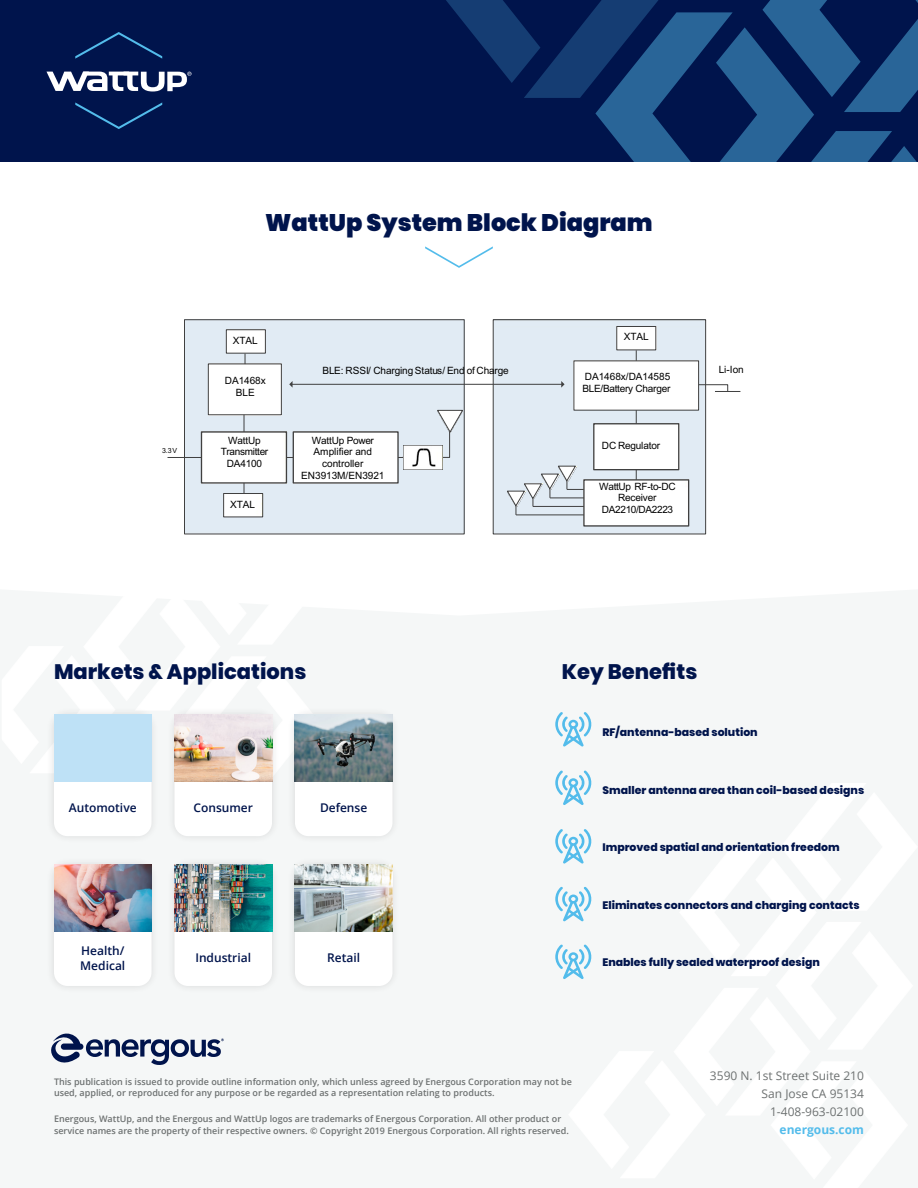
<style>
.page{position:relative;width:918px;height:1188px;background:#fff}
.page>*{position:absolute;margin:0;border:0;box-sizing:border-box;transform-origin:0 0}
.t1{font:900 24px "Poppins";color:#00144c}
.t2{font:800 21px "Poppins";color:#00144c}
.Para{font:600 12px/15px "Open Sans";color:#00144c}
.t3{font:12px/18px "Open Sans";color:#6d7171;text-align:right}
.t4{font:700 12px "Open Sans";color:#53bceb}
.Para-2{font:800 10.8px "Poppins";color:#00144c}
.t5{font:10.05px/12px "Arial";letter-spacing:-.01em;color:#000;text-align:center}
.t6{font:10.05px "Arial";letter-spacing:-.035em;color:#000}
.Hero_Para{font:600 9px/12px "Open Sans";color:#6d7171}
.t7{font:7.05px "Arial";color:#000}
</style>
<div class="page">
<div style="left:0;top:0;width:918px;height:162px;background:#00144c"></div>
<svg style="left:446px;top:0;width:472px;height:162px"></svg>
<div style="left:495px;top:322px;width:209px;height:210px;background:#e1ebf4"></div>
<div style="left:493px;top:320px;width:213px;height:214px;border:1px solid #404040"></div>
<img style="left:585px;top:481px;width:102px;height:44px">
<div style="left:583px;top:479px;width:106px;height:48px;border:1px solid #404040"></div>
<hr style="left:516px;top:515px;width:68px;height:1px;background:#404040">
<svg style="left:506px;top:465px;width:78px;height:50px;background:#d2dae1"></svg>
<img style="left:595px;top:425px;width:82px;height:43px">
<div style="left:593px;top:423px;width:86px;height:47px;border:1px solid #404040"></div>
<img style="left:576px;top:363px;width:121px;height:45px">
<svg style="left:636px;top:410px;width:1px;height:14px"></svg>
<svg style="left:698px;top:384px;width:42px;height:8px"></svg>
<div style="left:186px;top:320px;width:279px;height:214px;background:#e1ebf4"></div>
<img style="left:203px;top:433px;width:82px;height:49px">
<div style="left:201px;top:431px;width:86px;height:53px;border:1px solid #404040"></div>
<img style="left:210px;top:366px;width:69px;height:47px">
<div style="left:208px;top:364px;width:73px;height:51px;border:1px solid #404040"></div>
<img style="left:226px;top:495px;width:35px;height:20px">
<div style="left:224px;top:493px;width:39px;height:24px;border:1px solid #404040"></div>
<hr style="left:349px;top:457px;width:55px;height:1px;background:#404040">
<svg style="left:244px;top:415px;width:1px;height:17px"></svg>
<hr style="left:168px;top:457px;width:33px;height:1px;background:#404040">
<svg style="left:402px;top:409px;width:62px;height:49px;background:#dbe3eb"></svg>
<hr style="left:292px;top:384px;width:270px;height:1px;background:#404040">
<svg style="left:289px;top:381px;width:4px;height:7px"></svg>
<svg style="left:561px;top:381px;width:4px;height:7px"></svg>
<img style="left:228px;top:332px;width:36px;height:19px">
<div style="left:226px;top:330px;width:40px;height:23px;border:1px solid #404040"></div>
<img style="left:619px;top:328px;width:35px;height:20px">
<div style="left:617px;top:326px;width:39px;height:24px;border:1px solid #404040"></div>
<img style="left:403px;top:445px;width:39px;height:25px">
<img style="left:295px;top:433px;width:102px;height:49px">
<div style="left:293px;top:431px;width:106px;height:53px;border:1px solid #404040"></div>
<svg style="left:425px;top:246px;width:68px;height:22px"></svg>
<svg style="left:46px;top:72px;width:146px;height:20px"></svg>
<svg style="left:75px;top:32px;width:87px;height:27px"></svg>
<svg style="left:75px;top:102px;width:87px;height:27px"></svg>
<div style="left:46px;top:706px;width:113px;height:138px;background:#f2f3f3"></div>
<div style="left:54px;top:714px;width:98px;height:122px;background:#fff;border-radius:14px"></div>
<div style="left:167px;top:706px;width:112px;height:138px;background:#f2f3f3"></div>
<div style="left:174px;top:714px;width:98px;height:122px;background:#fff;border-radius:14px"></div>
<div style="left:46px;top:856px;width:113px;height:138px;background:#f1f3f3"></div>
<div style="left:54px;top:864px;width:98px;height:122px;background:#fff;border-radius:14px"></div>
<div style="left:287px;top:706px;width:113px;height:138px;background:#231f20;opacity:.13"></div>
<div style="left:295px;top:714px;width:98px;height:122px;background:#fff;border-radius:14px"></div>
<div style="left:167px;top:856px;width:112px;height:138px;background:#f0f2f2"></div>
<div style="left:174px;top:864px;width:98px;height:122px;background:#fff;border-radius:14px"></div>
<div style="left:287px;top:856px;width:113px;height:138px;background:#f1f3f3"></div>
<div style="left:295px;top:864px;width:98px;height:122px;background:#fff;border-radius:14px"></div>
<div style="left:54px;top:714px;width:98px;height:68px;background:#bee1f6"></div>
<img style="left:174px;top:714px;width:98px;height:68px">
<img style="left:54px;top:864px;width:98px;height:68px">
<img style="left:295px;top:714px;width:98px;height:68px">
<img style="left:174px;top:864px;width:98px;height:68px">
<img style="left:295px;top:864px;width:98px;height:68px">
<svg style="left:555px;top:712px;width:37px;height:35px"></svg>
<svg style="left:555px;top:770px;width:37px;height:35px"></svg>
<svg style="left:555px;top:829px;width:37px;height:35px"></svg>
<svg style="left:555px;top:887px;width:37px;height:34px"></svg>
<svg style="left:555px;top:945px;width:37px;height:34px"></svg>
<svg style="left:51px;top:1033px;width:173px;height:32px"></svg>
<h1 class="t1" style="left:265px;top:209px;width:389px">WattUp System Block Diagram</h1>
<p class="t5" style="left:233px;top:334px;width:27px">XTAL</p>
<p class="t5" style="left:624px;top:331px;width:27px">XTAL</p>
<p class="t5" style="left:225px;top:374px;width:43px">DA1468x<br>BLE</p>
<p class="t5" style="left:323px;top:365px;width:188px">BLE: RSSI/ Charging Status/ End of Charge</p>
<p class="t5" style="left:582px;top:370px;width:89px;text-align:left">DA1468x/DA14585<br>BLE/Battery Charger</p>
<p class="t7" style="left:162px;top:446px;width:17px">3.3V</p>
<p class="t5" style="left:221px;top:435px;width:49px;line-height:11.1px">WattUp<br>Transmitter</p>
<p class="t5" style="left:227px;top:458px;width:37px">DA4100</p>
<p class="t5" style="left:230px;top:498px;width:27px">XTAL</p>
<p class="t5" style="left:312px;top:435px;width:64px;line-height:11.1px;text-align:left">WattUp Power<br>Amplifier and</p>
<p class="t5" style="left:301px;top:458px;width:85px">controller<br>EN3913M/EN3921</p>
<p class="t5" style="left:602px;top:440px;width:60px">DC Regulator</p>
<p class="t5" style="left:599px;top:480px;width:78px;line-height:11.1px">WattUp RF-to-DC<br>Receiver</p>
<p class="t6" style="left:602px;top:502px;width:73px">DA2210/DA2223</p>
<p class="t5" style="left:719px;top:364px;width:27px">Li-Ion</p>
<h2 class="t2" style="left:54px;top:660px;width:254px">Markets &amp; Applications</h2>
<h2 class="t2" style="left:562px;top:660px;width:137px">Key Benefits</h2>
<p class="Para-2" style="left:602px;top:726px;width:157px">RF/antenna-based solution</p>
<p class="Para" style="left:69px;top:800px;width:69px">Automotive</p>
<p class="Para" style="left:193px;top:800px;width:61px">Consumer</p>
<p class="Para" style="left:320px;top:800px;width:49px">Defense</p>
<p class="Para" style="left:80px;top:943px;width:47px">Health/<br>Medical</p>
<p class="Para" style="left:195px;top:950px;width:57px">Industrial</p>
<p class="Para" style="left:327px;top:950px;width:34px">Retail</p>
<p class="Para-2" style="left:602px;top:784px;width:263px">Smaller antenna area than coil-based designs</p>
<p class="Para-2" style="left:602px;top:841px;width:239px">Improved spatial and orientation freedom</p>
<p class="Para-2" style="left:602px;top:899px;width:259px">Eliminates connectors and charging contacts</p>
<p class="Para-2" style="left:602px;top:956px;width:219px">Enables fully sealed waterproof design</p>
<p class="Hero_Para" style="left:54px;top:1075px;width:520px">This publication is issued to provide outline information only, which unless agreed by Energous Corporation may not be used, applied, or reproduced for any purpose or be regarded as a representation relating to products.</p>
<p class="Hero_Para" style="left:54px;top:1113px;width:516px">Energous, WattUp, and the Energous and WattUp logos are trademarks of Energous Corporation. All other product or service names are the property of their respective owners. © Copyright 2019 Energous Corporation. All rights reserved.</p>
<h3 class="t3" style="left:710px;top:1066px;width:156px">3590 N. 1st Street Suite 210<br>San Jose CA 95134<br>1-408-963-02100</h3>
<h3 class="t4" style="left:780px;top:1121px;width:86px">energous.com</h3>
</div>
